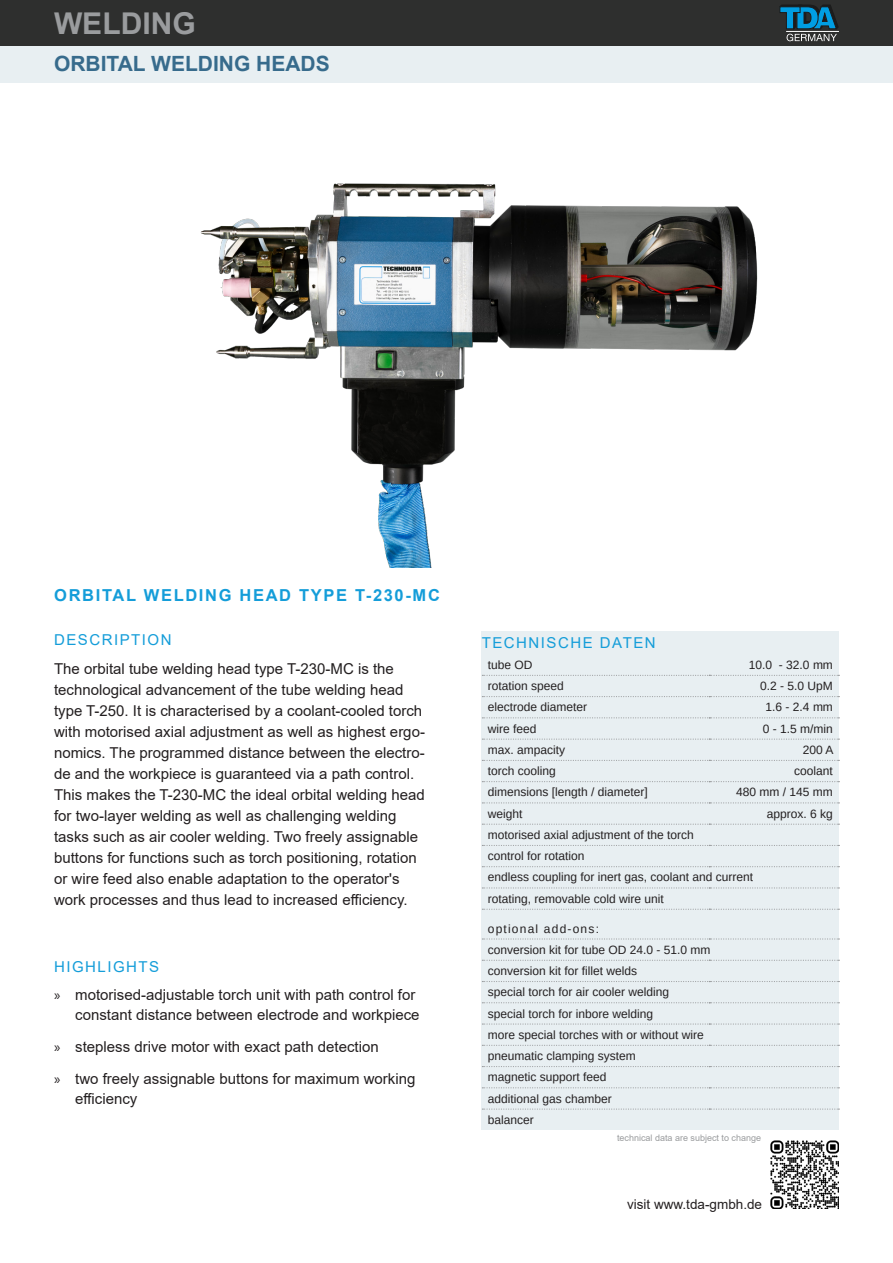
<style>
.page{position:relative;width:893px;height:1263px;background:#fff}
.page>*{position:absolute;margin:0;border:0;box-sizing:border-box;transform-origin:0 0}
.Überschrift_1{font:700 30px "Arial";color:#9a9c9e}
.Absatzformat_Techn__Details{font:700 21px "Arial";color:#376b8c}
.t1{font:700 16.5px "Arial";letter-spacing:.1em;color:#149dd9}
.t2{font:15px/21px "Arial";color:#231f20}
.Absatzformat_1{font:15px "Arial";letter-spacing:.1em;color:#149dd9}
.Normal_body{font:15px "Arial";letter-spacing:.1em;color:#149dd9}
.t3{font:13.5px "Arial";color:#231f20}
.t4{font:12px "Arimo";color:#231f20}
.t5{font:12px "Arimo";letter-spacing:.1em;color:#231f20}
.Absatzformat_Techn__Details-2{font:9px "Arial";color:#9a9c9e}
.s1{font-family:"Myriad Pro"}
</style>
<div class="page">
<img style="left:770px;top:1140px;width:69px;height:69px">
<div style="left:482px;top:631px;width:357px;height:499px;background:#e8eff2"></div>
<svg style="left:482px;top:675px;width:357px;height:1px"></svg>
<svg style="left:482px;top:696px;width:357px;height:1px"></svg>
<svg style="left:482px;top:717px;width:357px;height:1px"></svg>
<svg style="left:482px;top:738px;width:357px;height:2px"></svg>
<svg style="left:482px;top:760px;width:357px;height:1px"></svg>
<svg style="left:482px;top:781px;width:357px;height:1px"></svg>
<svg style="left:482px;top:802px;width:357px;height:1px"></svg>
<svg style="left:482px;top:824px;width:357px;height:1px"></svg>
<svg style="left:482px;top:845px;width:357px;height:1px"></svg>
<svg style="left:482px;top:866px;width:357px;height:1px"></svg>
<svg style="left:482px;top:887px;width:357px;height:1px"></svg>
<svg style="left:482px;top:909px;width:357px;height:1px"></svg>
<svg style="left:482px;top:938px;width:357px;height:1px"></svg>
<svg style="left:482px;top:960px;width:357px;height:1px"></svg>
<svg style="left:482px;top:981px;width:357px;height:1px"></svg>
<svg style="left:482px;top:1002px;width:357px;height:1px"></svg>
<svg style="left:482px;top:1023px;width:357px;height:1px"></svg>
<svg style="left:482px;top:1045px;width:357px;height:1px"></svg>
<svg style="left:482px;top:1066px;width:357px;height:1px"></svg>
<svg style="left:482px;top:1087px;width:357px;height:1px"></svg>
<svg style="left:482px;top:1108px;width:357px;height:2px"></svg>
<img style="left:200px;top:183px;width:558px;height:385px">
<div style="left:0;top:0;width:893px;height:46px;background:#2e2f2e"></div>
<div style="left:0;top:46px;width:893px;height:37px;background:#e8eff2"></div>
<hr style="left:786px;top:31px;width:53px;height:1px;background:#fff">
<svg style="left:779px;top:5px;width:59px;height:36px"></svg>
<p class="Überschrift_1" style="left:54px;top:2px;width:143px">WELDING</p>
<p class="Absatzformat_Techn__Details" style="left:54px;top:49px;width:277px">ORBITAL WELDING HEADS</p>
<p class="t1" style="left:54px;top:583px;width:387px">ORBITAL WELDING HEAD TYPE T-230-MC</p>
<p class="Absatzformat_1" style="left:54px;top:629px;width:119px">DESCRIPTION</p>
<p class="t2" style="left:54px;top:658px;width:373px">The orbital tube welding head type T-230-MC is the technological advancement of the tube welding head type T-250. It is characterised by a coolant-cooled torch with motorised axial adjustment as well as highest ergo&shy;nomics. The programmed distance between the electro&shy;de and the workpiece is guaranteed via a path control.<br>This makes the T-230-MC the ideal orbital welding head for two-layer welding as well as challenging welding tasks such as air cooler welding. Two freely assignable buttons for functions such as torch positioning, rotation or wire feed also enable adaptation to the operator's work processes and thus lead to increased efficiency.</p>
<p class="Normal_body" style="left:54px;top:956px;width:107px">HIGHLIGHTS</p>
<p class="t2" style="left:54px;top:985px;width:367px;line-height:19.5px;text-align:right"><span class="s1">»</span> motorised-adjustable torch unit with path control for constant distance between electrode and workpiece</p>
<p class="t2" style="left:54px;top:1036px;width:326px"><span class="s1">»</span> stepless drive motor with exact path detection</p>
<p class="t2" style="left:75px;top:1069px;width:342px;line-height:19.5px;text-indent:-21px"><span class="s1">»</span> two freely assignable buttons for maximum working efficiency</p>
<p class="Absatzformat_1" style="left:482px;top:632px;width:175px">TECHNISCHE DATEN</p>
<p class="t4" style="left:488px;top:657px;width:46px">tube OD</p>
<p class="t4" style="left:749px;top:657px;width:86px">10.0 - 32.0 mm</p>
<p class="t4" style="left:488px;top:678px;width:78px">rotation speed</p>
<p class="t4" style="left:760px;top:678px;width:74px">0.2 - 5.0 UpM</p>
<p class="t4" style="left:488px;top:699px;width:101px">electrode diameter</p>
<p class="t4" style="left:766px;top:699px;width:69px">1.6 - 2.4 mm</p>
<p class="t4" style="left:488px;top:721px;width:50px">wire feed</p>
<p class="t4" style="left:763px;top:721px;width:72px">0 - 1.5 m/min</p>
<p class="t4" style="left:488px;top:742px;width:79px">max. ampacity</p>
<p class="t4" style="left:803px;top:742px;width:32px">200 A</p>
<p class="t4" style="left:488px;top:763px;width:70px">torch cooling</p>
<p class="t4" style="left:794px;top:763px;width:40px">coolant</p>
<p class="t4" style="left:488px;top:785px;width:162px">dimensions [length / diameter]</p>
<p class="t4" style="left:736px;top:785px;width:98px">480 mm / 145 mm</p>
<p class="t4" style="left:488px;top:806px;width:36px">weight</p>
<p class="t4" style="left:767px;top:806px;width:68px">approx. 6 kg</p>
<p class="t4" style="left:488px;top:827px;width:208px">motorised axial adjustment of the torch</p>
<p class="t4" style="left:488px;top:848px;width:98px">control for rotation</p>
<p class="t4" style="left:488px;top:870px;width:267px">endless coupling for inert gas, coolant and current</p>
<p class="t4" style="left:488px;top:891px;width:178px">rotating, removable cold wire unit</p>
<p class="t5" style="left:488px;top:921px;width:113px">optional add-ons:</p>
<p class="t4" style="left:488px;top:942px;width:224px">conversion kit for tube OD 24.0 - 51.0 mm</p>
<p class="t4" style="left:488px;top:963px;width:151px">conversion kit for fillet welds</p>
<p class="t4" style="left:488px;top:984px;width:183px">special torch for air cooler welding</p>
<p class="t4" style="left:488px;top:1006px;width:167px">special torch for inbore welding</p>
<p class="t4" style="left:488px;top:1027px;width:218px">more special torches with or without wire</p>
<p class="t4" style="left:488px;top:1048px;width:150px">pneumatic clamping system</p>
<p class="t4" style="left:488px;top:1069px;width:120px">magnetic support feed</p>
<p class="t4" style="left:488px;top:1091px;width:126px">additional gas chamber</p>
<p class="t4" style="left:488px;top:1112px;width:48px">balancer</p>
<p class="Absatzformat_Techn__Details-2" style="left:617px;top:1132px;width:146px">technical data are subject to change</p>
<p class="t3" style="left:627px;top:1195px;width:137px">visit www.tda-gmbh.de</p>
</div>
